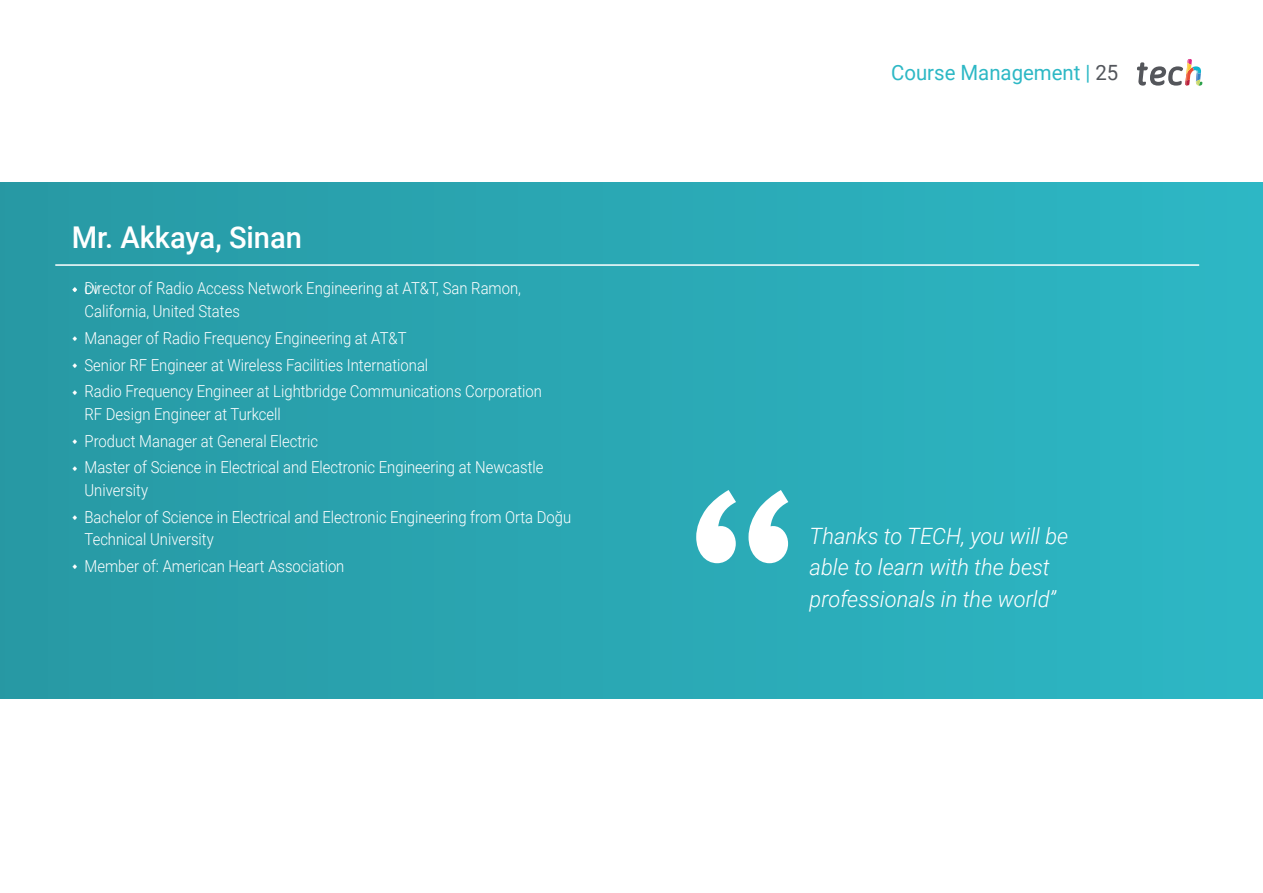
<style>
.page{position:relative;width:1263px;height:893px;background:#fff}
.page>*{position:absolute;margin:0;border:0;box-sizing:border-box;transform-origin:0 0}
.t1{font:500 30px "Roboto";color:#fff}
.t2{font:italic 300 22.5px/31.5px "Roboto";color:#fff}
.t3{font:21px "Roboto";color:#2db8c5}
.t4{font:300 16.5px/26.7px "Roboto";color:#fff;scale:.9 1}
.s1{color:#52555b}
</style>
<div class="page">
<div style="left:0;top:182px;width:1263px;height:516px;background:linear-gradient(to right,#2799a4,#2db7c5)"></div>
<hr style="left:55px;top:264px;width:1144px;height:2px;background:#fff">
<svg style="left:1137px;top:59px;width:65px;height:27px"></svg>
<svg style="left:696px;top:490px;width:92px;height:73px"></svg>
<svg style="left:73px;top:287px;width:4px;height:5px"></svg>
<svg style="left:73px;top:336px;width:4px;height:5px"></svg>
<svg style="left:73px;top:363px;width:4px;height:5px"></svg>
<svg style="left:73px;top:390px;width:4px;height:5px"></svg>
<svg style="left:73px;top:439px;width:4px;height:5px"></svg>
<svg style="left:73px;top:466px;width:4px;height:5px"></svg>
<svg style="left:73px;top:515px;width:4px;height:5px"></svg>
<svg style="left:73px;top:564px;width:4px;height:5px"></svg>
<h1 class="t1" style="left:72px;top:216px;width:232px">Mr. Akkaya, Sinan</h1>
<p class="t4" style="left:85px;top:277px;width:487px;line-height:22.5px">Director of Radio Access Network Engineering at AT&amp;T, San Ramon,<br>California, United States</p>
<p class="t4" style="left:85px;top:324px;width:510px">Manager of Radio Frequency Engineering at AT&amp;T<br>Senior RF Engineer at Wireless Facilities International<br>Radio Frequency Engineer at Lightbridge Communications Corporation</p>
<p class="t4" style="left:85px;top:400px;width:511px">RF Design Engineer at Turkcell<br>Product Manager at General Electric<br>Master of Science in Electrical and Electronic Engineering at Newcastle</p>
<p class="t4" style="left:85px;top:476px;width:542px">University<br>Bachelor of Science in Electrical and Electronic Engineering from Orta Doğu</p>
<p class="t4" style="left:85px;top:525px;width:290px">Technical University<br>Member of: American Heart Association</p>
<p class="t4" style="left:85px;top:275px;width:18px">cv</p>
<p class="t3" style="left:891px;top:57px;width:229px">Course Management | <span class="s1">25</span></p>
<h2 class="t2" style="left:810px;top:519px;width:260px">Thanks to TECH, you will be able to learn with the best professionals in the world”</h2>
</div>
